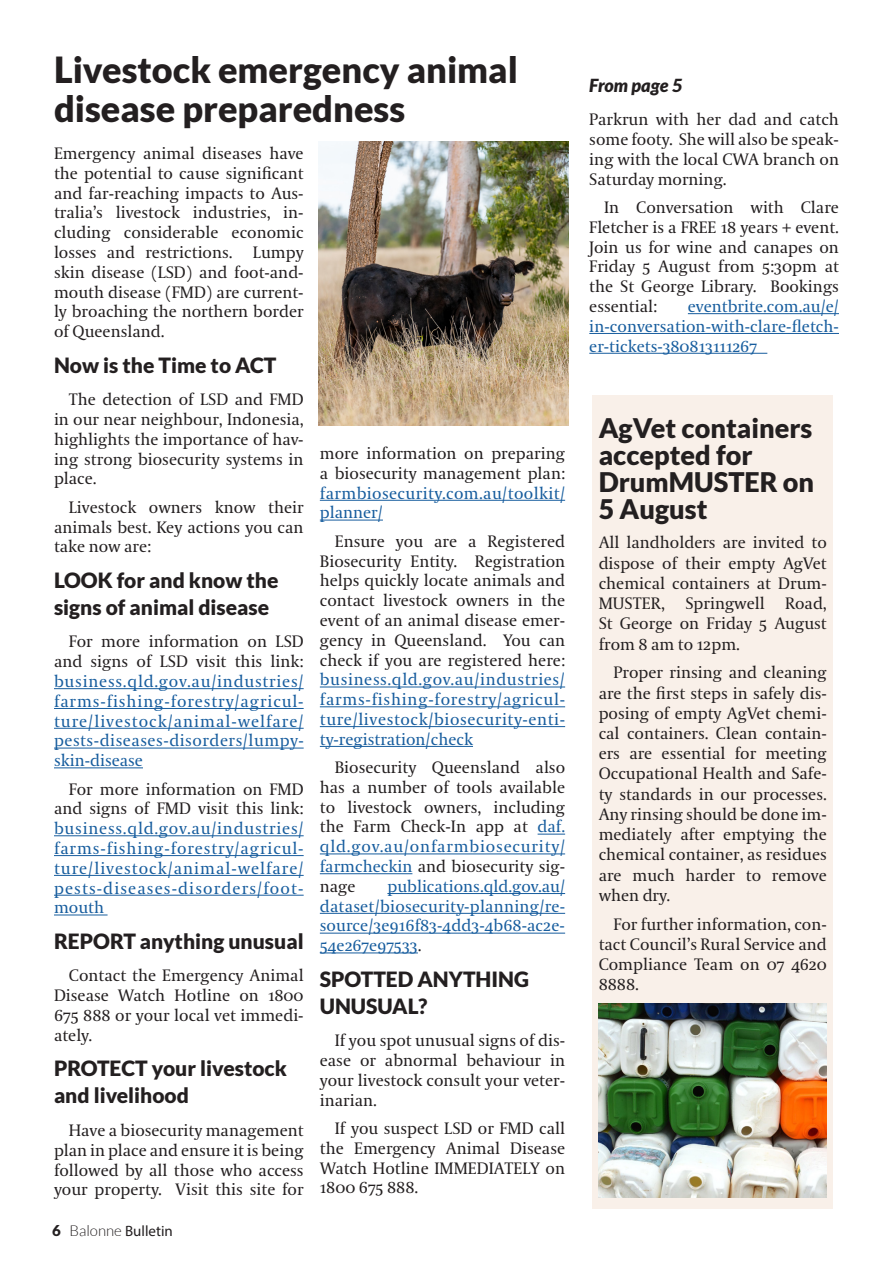
<style>
.page{position:relative;width:893px;height:1263px;background:#fff}
.page>*{position:absolute;margin:0;border:0;box-sizing:border-box;transform-origin:0 0}
.Heading_Small{font:900 36px "Lato";color:#231f20}
.Heading_Single_Col{font:900 27px/27px "Lato";color:#231f20}
.Heading_Single_Col-2{font:900 21px/27px "Lato";color:#231f20}
.Roadworks_Head{font:italic 900 18px "Lato";color:#231f20}
.Body_Text{font:16.5px/19.8px "Coranto 2";color:#231f20;text-align:justify}
.Body_Text-2{font:16.5px/19.8px "Coranto 2";letter-spacing:.005em;color:#175d9e;text-align:justify}
.First_Paragraph{font:16.5px/19.8px "Coranto 2";color:#231f20;text-align:justify}
.t1{font:15px "Myriad Pro";color:#231f20}
.s1{color:#231f20}
.s2{color:#175d9e}
.s3{font-family:"Lato";font-weight:900}
.s4{font-family:"Lato";font-weight:300}
</style>
<div class="page">
<div style="left:592px;top:395px;width:241px;height:814px;background:#f9f0e9"></div>
<hr style="left:54px;top:688px;width:250px;height:1px;background:#175d9e">
<hr style="left:54px;top:708px;width:250px;height:1px;background:#175d9e">
<hr style="left:54px;top:728px;width:250px;height:1px;background:#175d9e">
<hr style="left:54px;top:748px;width:250px;height:1px;background:#175d9e">
<hr style="left:54px;top:767px;width:89px;height:1px;background:#175d9e">
<hr style="left:54px;top:835px;width:250px;height:1px;background:#175d9e">
<hr style="left:54px;top:855px;width:250px;height:1px;background:#175d9e">
<hr style="left:54px;top:875px;width:250px;height:1px;background:#175d9e">
<hr style="left:54px;top:895px;width:250px;height:1px;background:#175d9e">
<hr style="left:54px;top:914px;width:54px;height:1px;background:#175d9e">
<hr style="left:320px;top:500px;width:245px;height:1px;background:#175d9e">
<hr style="left:320px;top:520px;width:63px;height:1px;background:#175d9e">
<hr style="left:320px;top:687px;width:245px;height:1px;background:#175d9e">
<hr style="left:320px;top:706px;width:245px;height:1px;background:#175d9e">
<hr style="left:320px;top:726px;width:245px;height:1px;background:#175d9e">
<hr style="left:320px;top:746px;width:153px;height:1px;background:#175d9e">
<svg style="left:538px;top:834px;width:27px;height:1px"></svg>
<hr style="left:320px;top:853px;width:245px;height:1px;background:#175d9e">
<hr style="left:320px;top:873px;width:92px;height:1px;background:#175d9e">
<hr style="left:387px;top:893px;width:178px;height:1px;background:#175d9e">
<hr style="left:320px;top:913px;width:245px;height:1px;background:#175d9e">
<hr style="left:320px;top:933px;width:245px;height:1px;background:#175d9e">
<hr style="left:320px;top:952px;width:98px;height:1px;background:#175d9e">
<img style="left:319px;top:142px;width:249px;height:283px">
<hr style="left:688px;top:313px;width:151px;height:1px;background:#175d9e">
<hr style="left:589px;top:333px;width:250px;height:1px;background:#175d9e">
<hr style="left:589px;top:353px;width:178px;height:1px;background:#175d9e">
<img style="left:599px;top:1003px;width:228px;height:195px">
<p class="Heading_Small" style="left:54px;top:49px;width:465px">Livestock emergency animal</p>
<p class="Heading_Small" style="left:54px;top:88px;width:353px">disease preparedness</p>
<p class="First_Paragraph" style="left:54px;top:144px;width:251px">Emergency animal diseases have the potential to cause significant and far-reaching impacts to Aus&shy;tralia’s livestock industries, in&shy;cluding considerable economic losses and restrictions. Lumpy skin disease (LSD) and foot-and&shy;mouth disease (FMD) are current&shy;ly broaching the northern border of Queensland.</p>
<p class="Heading_Single_Col-2" style="left:54px;top:351px;width:224px">Now is the Time to ACT</p>
<p class="Body_Text" style="left:54px;top:390px;width:251px;text-indent:15px">The detection of LSD and FMD in our near neighbour, Indonesia, highlights the importance of hav&shy;ing strong biosecurity systems in place.</p>
<p class="Body_Text" style="left:54px;top:498px;width:251px;text-indent:15px">Livestock owners know their animals best. Key actions you can take now are:</p>
<p class="Heading_Single_Col-2" style="left:54px;top:566px;width:226px">LOOK for and know the signs of animal disease</p>
<p class="Body_Text-2" style="left:54px;top:632px;width:251px;text-indent:15px"><span class="s1">For more information on LSD and signs of LSD visit this link: </span>business.qld.gov.au/industries/ farms-fishing-forestry/agricul&shy;ture/livestock/animal-welfare/ pests-diseases-disorders/lumpy&shy;skin-disease</p>
<p class="Body_Text-2" style="left:54px;top:780px;width:251px;text-indent:15px"><span class="s1">For more information on FMD and signs of FMD visit this link: </span>business.qld.gov.au/industries/ farms-fishing-forestry/agricul&shy;ture/livestock/animal-welfare/ pests-diseases-disorders/foot&shy;mouth</p>
<p class="Heading_Single_Col-2" style="left:54px;top:927px;width:251px">REPORT anything unusual</p>
<p class="Body_Text" style="left:54px;top:966px;width:251px;text-indent:15px">Contact the Emergency Animal Disease Watch Hotline on 1800<br>675 888 or your local vet immedi&shy;ately.</p>
<p class="Heading_Single_Col-2" style="left:54px;top:1055px;width:234px">PROTECT your livestock and livelihood</p>
<p class="Body_Text" style="left:54px;top:1121px;width:251px;text-indent:15px">Have a biosecurity management plan in place and ensure it is being followed by all those who access your property. Visit this site for</p>
<p class="Body_Text" style="left:320px;top:444px;width:247px">more information on preparing a biosecurity management plan: <span class="s2">farmbiosecurity.com.au/toolkit/ planner/</span></p>
<p class="Body_Text" style="left:320px;top:532px;width:247px;text-indent:15px">Ensure you are a Registered Biosecurity Entity. Registration helps quickly locate animals and contact livestock owners in the event of an animal disease emer&shy;gency in Queensland. You can check if you are registered here: <span class="s2">business.qld.gov.au/industries/ farms-fishing-forestry/agricul&shy;ture/livestock/biosecurity-enti&shy;ty-registration/check</span></p>
<p class="Body_Text" style="left:320px;top:758px;width:247px;text-indent:15px">Biosecurity Queensland also has a number of tools available to livestock owners, including the Farm Check-In app at <span class="s2">daf. qld.gov.au/onfarmbiosecurity/ farmcheckin</span> and biosecurity sig&shy;nage</p>
<p class="Body_Text-2" style="left:320px;top:877px;width:247px;text-indent:68px">publications.qld.gov.au/ dataset/biosecurity-planning/re&shy;source/3e916f83-4dd3-4b68-ac2e-54e267e97533<span class="s1">.</span></p>
<p class="Heading_Single_Col-2" style="left:320px;top:965px;width:211px">SPOTTED ANYTHING<br>UNUSUAL?</p>
<p class="Body_Text" style="left:320px;top:1031px;width:247px;text-indent:15px">If you spot unusual signs of dis&shy;ease or abnormal behaviour in your livestock consult your veter&shy;inarian.</p>
<p class="Body_Text" style="left:320px;top:1119px;width:247px;text-indent:15px">If you suspect LSD or FMD call the Emergency Animal Disease Watch Hotline IMMEDIATELY on 1800 675 888.</p>
<p class="t1" style="left:52px;top:1221px;width:122px"><span class="s3">6</span> <span class="s4">Balonne</span> Bulletin</p>
<p class="Roadworks_Head" style="left:589px;top:75px;width:95px">From page 5</p>
<p class="Body_Text" style="left:589px;top:110px;width:251px">Parkrun with her dad and catch some footy. She will also be speak&shy;ing with the local CWA branch on Saturday morning.</p>
<p class="Body_Text" style="left:589px;top:198px;width:251px;text-indent:15px">In Conversation with Clare Fletcher is a FREE 18 years + event.<br>Join us for wine and canapes on Friday 5 August from 5:30pm at the St George Library. Bookings essential:</p>
<p class="Body_Text-2" style="left:589px;top:297px;width:251px;text-indent:99px">eventbrite.com.au/e/ in-conversation-with-clare-fletch&shy;er-tickets-380813111267</p>
<p class="Heading_Single_Col" style="left:599px;top:414px;width:217px">AgVet containers accepted for<br>DrumMUSTER on<br>5 August</p>
<p class="First_Paragraph" style="left:599px;top:533px;width:230px;line-height:20.2px">All landholders are invited to dispose of their empty AgVet chemical containers at Drum-MUSTER, Springwell Road, St George on Friday 5 August from 8 am to 12pm.</p>
<p class="Body_Text" style="left:599px;top:663px;width:230px;line-height:20.2px;text-indent:15px">Proper rinsing and cleaning are the first steps in safely dis&shy;posing of empty AgVet chemi&shy;cal containers. Clean contain&shy;ers are essential for meeting Occupational Health and Safe&shy;ty standards in our processes.<br>Any rinsing should be done im&shy;mediately after emptying the chemical container, as residues are much harder to remove when dry.</p>
<p class="Body_Text" style="left:599px;top:914px;width:230px;line-height:20.2px;text-indent:15px">For further information, con&shy;tact Council’s Rural Service and Compliance Team on 07 4620<br>8888.</p>
</div>
